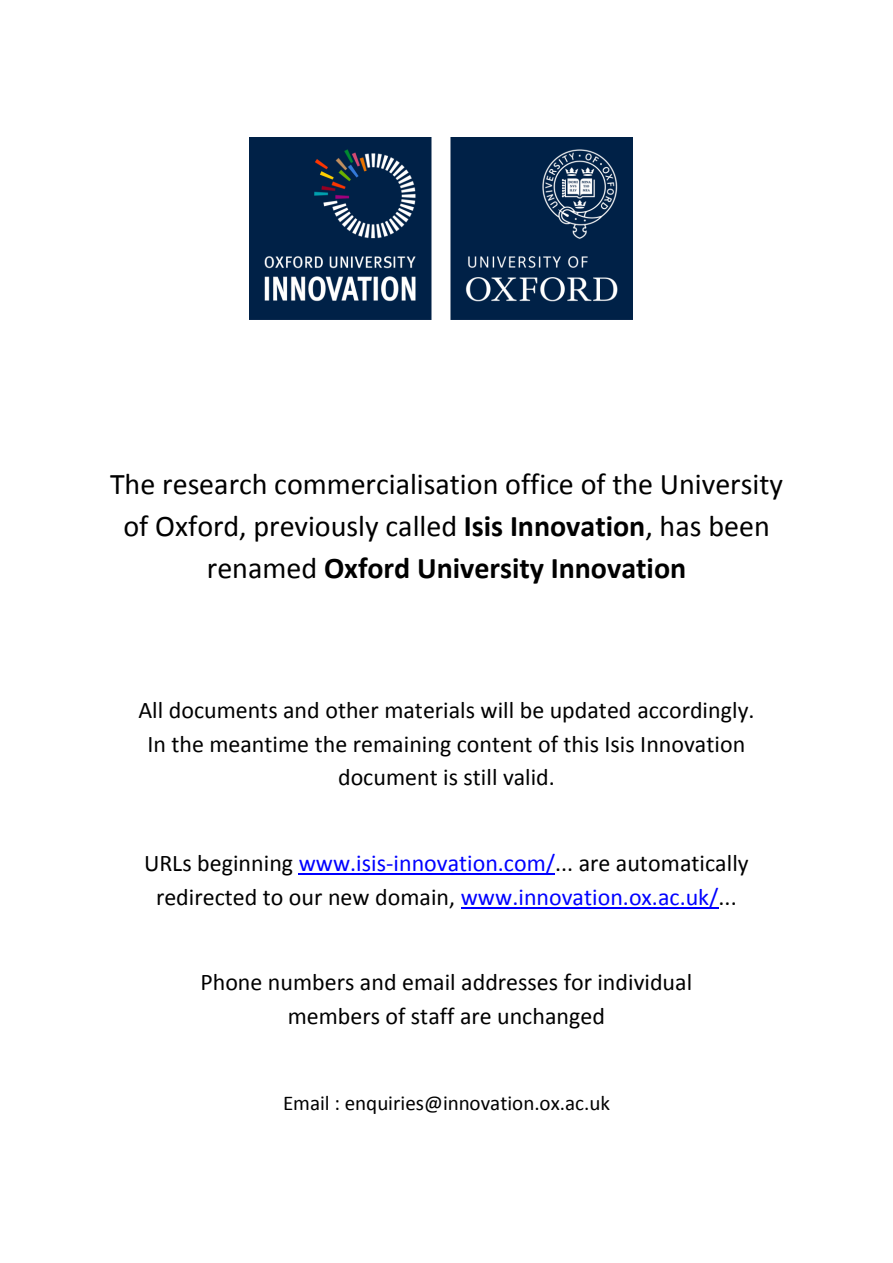
<style>
.page{position:relative;width:893px;height:1263px;background:#fff}
.page>*{position:absolute;margin:0;border:0;box-sizing:border-box;transform-origin:0 0}
.t1{font:30px/42.2px "Calibri";color:#000;text-align:center}
.t2{font:24px/33.6px "Calibri";color:#000;text-align:center}
.t3{font:21px "Calibri";color:#000}
.s1{font-weight:700}
.s2{color:#00f}
</style>
<div class="page">
<hr style="left:299px;top:874px;width:256px;height:1px;background:#00f">
<hr style="left:461px;top:907px;width:258px;height:2px;background:#00f">
<img style="left:250px;top:137px;width:382px;height:182px">
<p class="t1" style="left:110px;top:466px;width:675px">The research commercialisation office of the University of Oxford, previously called <span class="s1">Isis Innovation</span>, has been renamed <span class="s1">Oxford University Innovation</span></p>
<p class="t2" style="left:138px;top:695px;width:618px">All documents and other materials will be updated accordingly.<br>In the meantime the remaining content of this Isis Innovation document is still valid.</p>
<p class="t2" style="left:144px;top:848px;width:606px">URLs beginning <span class="s2">www.isis-innovation.com/</span>... are automatically redirected to our new domain, <span class="s2">www.innovation.ox.ac.uk/</span>...</p>
<p class="t2" style="left:200px;top:967px;width:493px">Phone numbers and email addresses for individual members of staff are unchanged</p>
<p class="t3" style="left:283px;top:1094px;width:329px">Email : enquiries@innovation.ox.ac.uk</p>
</div>
